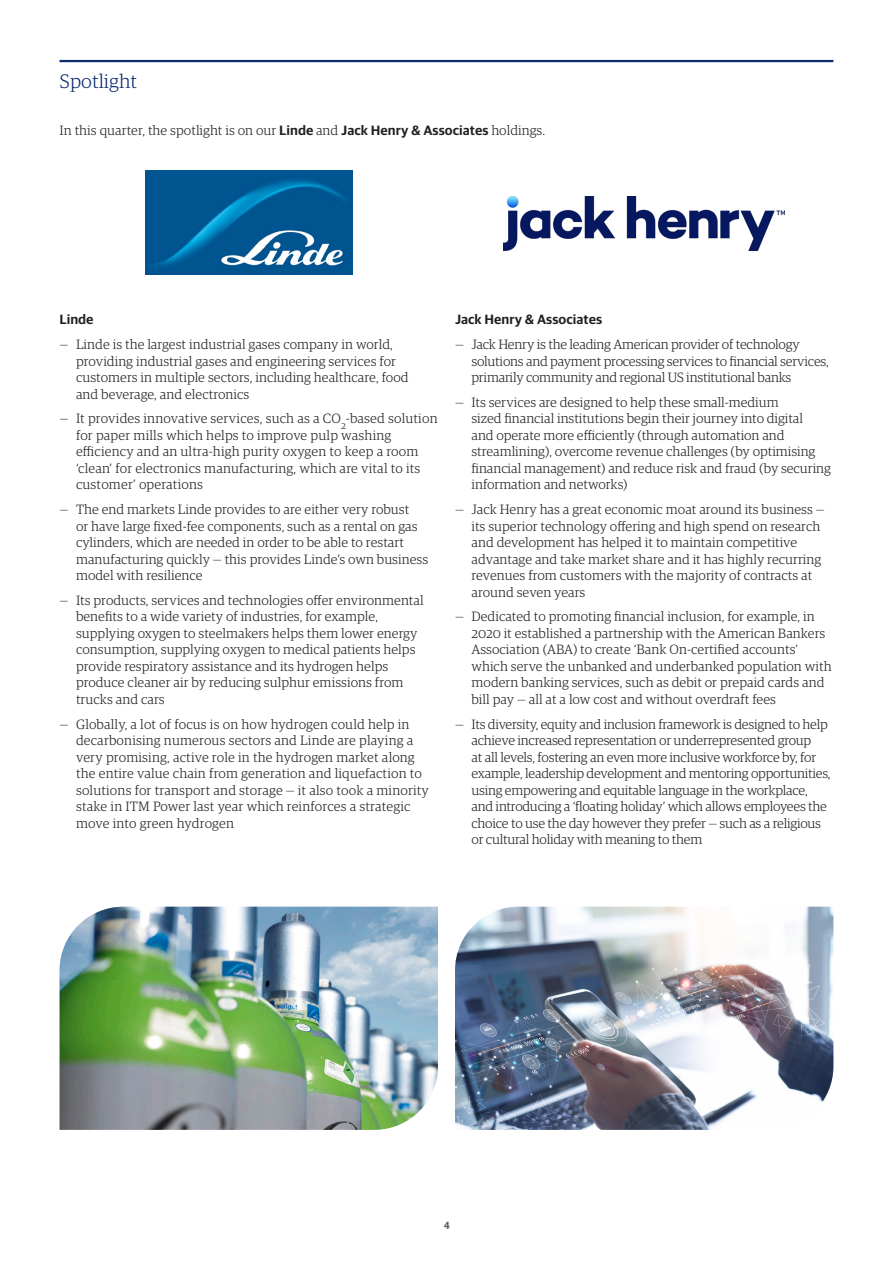
<style>
.page{position:relative;width:893px;height:1263px;background:#fff}
.page>*{position:absolute;margin:0;border:0;box-sizing:border-box;transform-origin:0 0}
.Part_headings{font:300 19.5px "Guardian RTB Egyp";color:#0d2c6e}
.Body_text_9_11{font:300 13.5px/16.5px "Guardian RTB Egyp";color:#231f20}
.Body_text_9_11-2{font:300 13.5px/16.5px "Guardian RTB Egyp";letter-spacing:-.02em;color:#231f20}
.Fund_commentary{font:300 13.5px "Guardian RTB Egyp";color:#231f20}
.Body_text_heading_bl{font:600 13.5px "Guardian RTB Sans";color:#231f20}
.t1{font:600 10.5px "Guardian RTB Sans";color:#5d6067}
.s1{font-family:"Guardian RTB Sans";font-weight:600}
</style>
<div class="page">
<hr style="left:60px;top:60px;width:773px;height:2px;background:#0d2c6e">
<img style="left:503px;top:196px;width:282px;height:54px">
<img style="left:145px;top:171px;width:207px;height:103px">
<img style="left:60px;top:907px;width:378px;height:223px">
<img style="left:455px;top:907px;width:378px;height:223px">
<p class="Part_headings" style="left:60px;top:68px;width:79px">Spotlight</p>
<p class="Fund_commentary" style="left:60px;top:121px;width:487px">In this quarter, the spotlight is on our <span class="s1">Linde</span> and <span class="s1">Jack Henry &amp; Associates</span> holdings.</p>
<p class="Body_text_heading_bl" style="left:60px;top:310px;width:36px">Linde</p>
<p class="Body_text_9_11" style="left:76px;top:335px;width:334px;text-indent:-16px">— Linde is the largest industrial gases company in world, providing industrial gases and engineering services for customers in multiple sectors, including healthcare, food and beverage, and electronics</p>
<p class="Body_text_9_11" style="left:76px;top:410px;width:363px;text-indent:-16px">— It provides innovative services, such as a CO<sub>2</sub>-based solution for paper mills which helps to improve pulp washing efficiency and an ultra-high purity oxygen to keep a room ‘clean’ for electronics manufacturing, which are vital to its customer’ operations</p>
<p class="Body_text_9_11" style="left:76px;top:500px;width:354px;text-indent:-16px">— The end markets Linde provides to are either very robust<br>or have large fixed-fee components, such as a rental on gas cylinders, which are needed in order to be able to restart manufacturing quickly — this provides Linde’s own business model with resilience</p>
<p class="Body_text_9_11" style="left:76px;top:591px;width:349px;text-indent:-16px">— Its products, services and technologies offer environmental benefits to a wide variety of industries, for example, supplying oxygen to steelmakers helps them lower energy consumption, supplying oxygen to medical patients helps provide respiratory assistance and its hydrogen helps produce cleaner air by reducing sulphur emissions from trucks and cars</p>
<p class="Body_text_9_11" style="left:76px;top:715px;width:354px;text-indent:-16px">— Globally, a lot of focus is on how hydrogen could help in decarbonising numerous sectors and Linde are playing a very promising, active role in the hydrogen market along the entire value chain from generation and liquefaction to solutions for transport and storage — it also took a minority stake in ITM Power last year which reinforces a strategic move into green hydrogen</p>
<p class="Body_text_heading_bl" style="left:455px;top:310px;width:149px">Jack Henry &amp; Associates</p>
<p class="Body_text_9_11-2" style="left:471px;top:335px;width:359px;text-indent:-16px">— Jack Henry is the leading American provider of technology solutions and payment processing services to financial services, primarily community and regional US institutional banks</p>
<p class="Body_text_9_11" style="left:471px;top:393px;width:361px;text-indent:-16px">— Its services are designed to help these small-medium<br>sized financial institutions begin their journey into digital<br>and operate more efficiently (through automation and streamlining), overcome revenue challenges (by optimising financial management) and reduce risk and fraud (by securing information and networks)</p>
<p class="Body_text_9_11" style="left:471px;top:500px;width:355px;text-indent:-16px">— Jack Henry has a great economic moat around its business — its superior technology offering and high spend on research and development has helped it to maintain competitive advantage and take market share and it has highly recurring revenues from customers with the majority of contracts at around seven years</p>
<p class="Body_text_9_11" style="left:471px;top:608px;width:362px;text-indent:-16px">— Dedicated to promoting financial inclusion, for example, in 2020 it established a partnership with the American Bankers Association (ABA) to create ‘Bank On-certified accounts’ which serve the unbanked and underbanked population with modern banking services, such as debit or prepaid cards and bill pay — all at a low cost and without overdraft fees</p>
<p class="Body_text_9_11-2" style="left:471px;top:715px;width:361px;text-indent:-16px">— Its diversity, equity and inclusion framework is designed to help achieve increased representation or underrepresented group<br>at all levels, fostering an even more inclusive workforce by, for example, leadership development and mentoring opportunities, using empowering and equitable language in the workplace, and introducing a ‘floating holiday’ which allows employees the choice to use the day however they prefer — such as a religious or cultural holiday with meaning to them</p>
<p class="t1" style="left:444px;top:1218px;width:8px">4</p>
</div>
